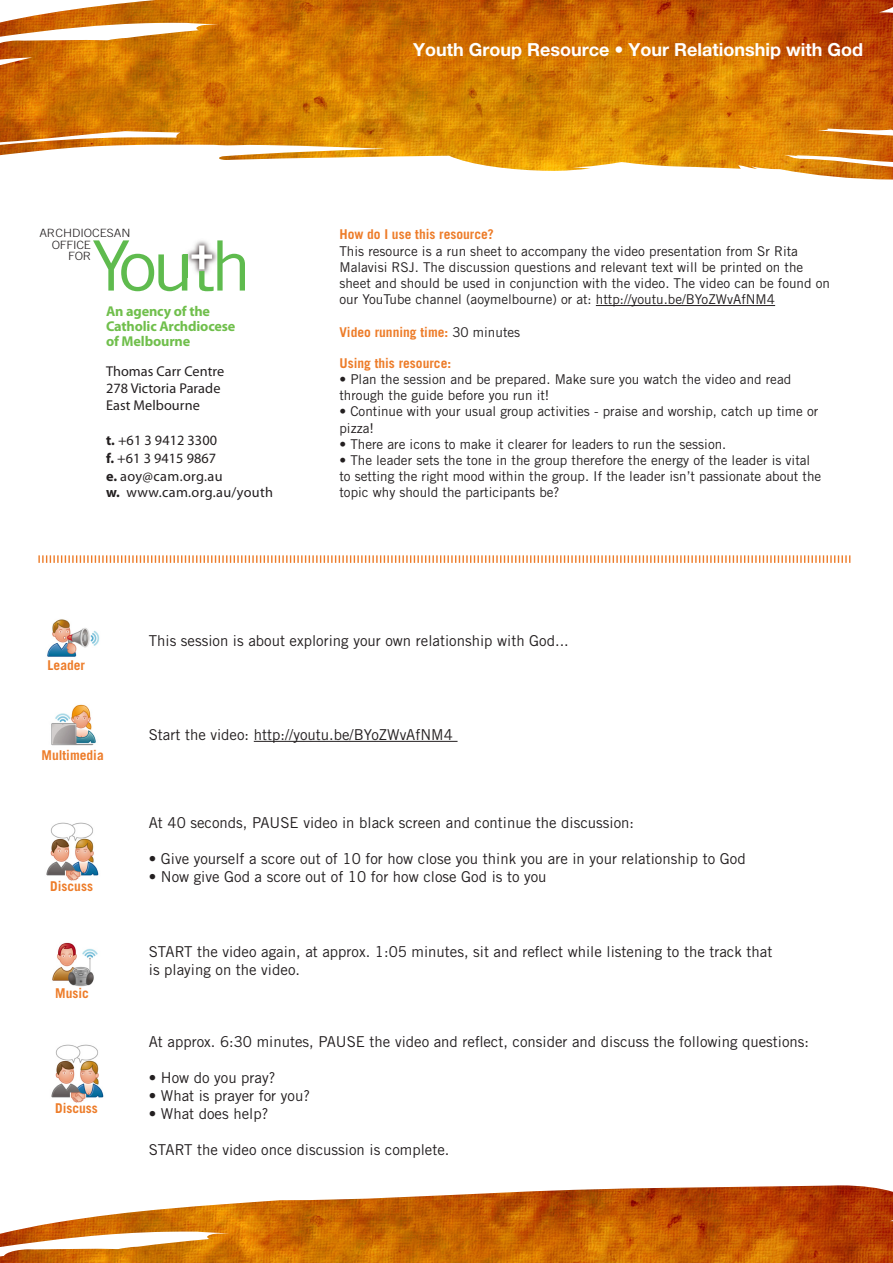
<style>
.page{position:relative;width:893px;height:1263px;background:#fff}
.page>*{position:absolute;margin:0;border:0;box-sizing:border-box;transform-origin:0 0}
.t1{font:700 18px "Helvetica Neue";color:#fff}
.t2{font:15px/18px "Trade Gothic LT Std";color:#231f20}
.Telephone{font:14.25px "Myriad Pro";letter-spacing:.005em;color:#231f20}
.Telephone-2{font:700 14.25px "Myriad Pro";letter-spacing:-.01em;color:#70bf4c}
.Telephone-3{font:14.25px "Myriad Pro";letter-spacing:.025em;color:#231f20}
.t3{font:13.5px/16.2px "Trade Gothic LT Std";color:#231f20}
.t4{font:700 13.5px "Trade Gothic LT Std";color:#ed7c29}
.t5{font:300 11.4px "Trade Gothic LT Std";color:#231f20;scale:1.1 1}
.s1{font-weight:700}
.s2{font-weight:400;color:#231f20}
</style>
<div class="page">
<img style="left:0;top:0;width:893px;height:180px">
<hr style="left:596px;top:305px;width:179px;height:1px;background:#231f20">
<img style="left:0;top:1185px;width:893px;height:78px">
<svg style="left:93px;top:240px;width:152px;height:51px"></svg>
<img style="left:51px;top:704px;width:45px;height:42px">
<img style="left:47px;top:619px;width:53px;height:38px">
<hr style="left:254px;top:741px;width:204px;height:1px;background:#231f20">
<img style="left:46px;top:822px;width:53px;height:59px">
<img style="left:52px;top:942px;width:46px;height:45px">
<img style="left:51px;top:1044px;width:53px;height:59px">
<svg style="left:38px;top:555px;width:813px;height:8px"></svg>
<p class="t1" style="left:413px;top:38px;width:451px">Youth Group Resource • Your Relationship with God</p>
<p class="t5" style="left:39px;top:226px;width:84px">ARCHDIOCESAN</p>
<p class="t5" style="left:52px;top:238px;width:37px">OFFICE</p>
<p class="t5" style="left:68px;top:249px;width:23px">FOR</p>
<p class="Telephone-2" style="left:106px;top:302px;width:106px">An agency of the</p>
<p class="Telephone-2" style="left:106px;top:317px;width:131px">Catholic Archdiocese</p>
<p class="Telephone-2" style="left:106px;top:332px;width:86px">of Melbourne</p>
<p class="Telephone" style="left:106px;top:363px;width:120px">Thomas Carr Centre</p>
<p class="Telephone" style="left:106px;top:380px;width:116px">278 Victoria Parade</p>
<p class="Telephone" style="left:106px;top:397px;width:95px">East Melbourne</p>
<p class="Telephone" style="left:106px;top:431px;width:113px"><span class="s1">t.</span> +61 3 9412 3300</p>
<p class="Telephone" style="left:106px;top:449px;width:112px"><span class="s1">f.</span> +61 3 9415 9867</p>
<p class="Telephone-3" style="left:106px;top:467px;width:118px"><span class="s1">e.</span> aoy@cam.org.au</p>
<p class="Telephone-3" style="left:106px;top:484px;width:169px"><span class="s1">w.</span> www.cam.org.au/youth</p>
<p class="t4" style="left:339px;top:226px;width:156px">How do I use this resource?</p>
<p class="t3" style="left:339px;top:242px;width:492px">This resource is a run sheet to accompany the video presentation from Sr Rita Malavisi RSJ. The discussion questions and relevant text will be printed on the sheet and should be used in conjunction with the video. The video can be found on our YouTube channel (aoymelbourne) or at: http://youtu.be/BYoZWvAfNM4</p>
<p class="t4" style="left:339px;top:323px;width:182px">Video running time: <span class="s2">30 minutes</span></p>
<p class="t4" style="left:339px;top:355px;width:113px">Using this resource:</p>
<p class="t3" style="left:339px;top:371px;width:453px">• Plan the session and be prepared. Make sure you watch the video and read through the guide before you run it!</p>
<p class="t3" style="left:339px;top:403px;width:480px">• Continue with your usual group activities - praise and worship, catch up time or pizza!</p>
<p class="t3" style="left:339px;top:436px;width:388px">• There are icons to make it clearer for leaders to run the session.</p>
<p class="t3" style="left:339px;top:452px;width:483px">• The leader sets the tone in the group therefore the energy of the leader is vital to setting the right mood within the group. If the leader isn’t passionate about the topic why should the participants be?</p>
<p class="t4" style="left:48px;top:657px;width:39px">Leader</p>
<p class="t4" style="left:42px;top:746px;width:64px">Multimedia</p>
<p class="t4" style="left:50px;top:878px;width:44px">Discuss</p>
<p class="t4" style="left:55px;top:985px;width:35px">Music</p>
<p class="t4" style="left:55px;top:1100px;width:44px">Discuss</p>
<p class="t2" style="left:149px;top:631px;width:421px">This session is about exploring your own relationship with God...</p>
<p class="t2" style="left:149px;top:725px;width:306px">Start the video: http://youtu.be/BYoZWvAfNM4</p>
<p class="t2" style="left:149px;top:813px;width:487px">At 40 seconds, PAUSE video in black screen and continue the discussion:</p>
<p class="t2" style="left:149px;top:849px;width:598px">• Give yourself a score out of 10 for how close you think you are in your relationship to God</p>
<p class="t2" style="left:149px;top:867px;width:399px">• Now give God a score out of 10 for how close God is to you</p>
<p class="t2" style="left:149px;top:942px;width:625px">START the video again, at approx. 1:05 minutes, sit and reflect while listening to the track that is playing on the video.</p>
<p class="t2" style="left:149px;top:1032px;width:662px">At approx. 6:30 minutes, PAUSE the video and reflect, consider and discuss the following questions:</p>
<p class="t2" style="left:149px;top:1068px;width:128px">• How do you pray?</p>
<p class="t2" style="left:149px;top:1086px;width:163px">• What is prayer for you?</p>
<p class="t2" style="left:149px;top:1104px;width:121px">• What does help?</p>
<p class="t2" style="left:149px;top:1140px;width:302px">START the video once discussion is complete.</p>
</div>
